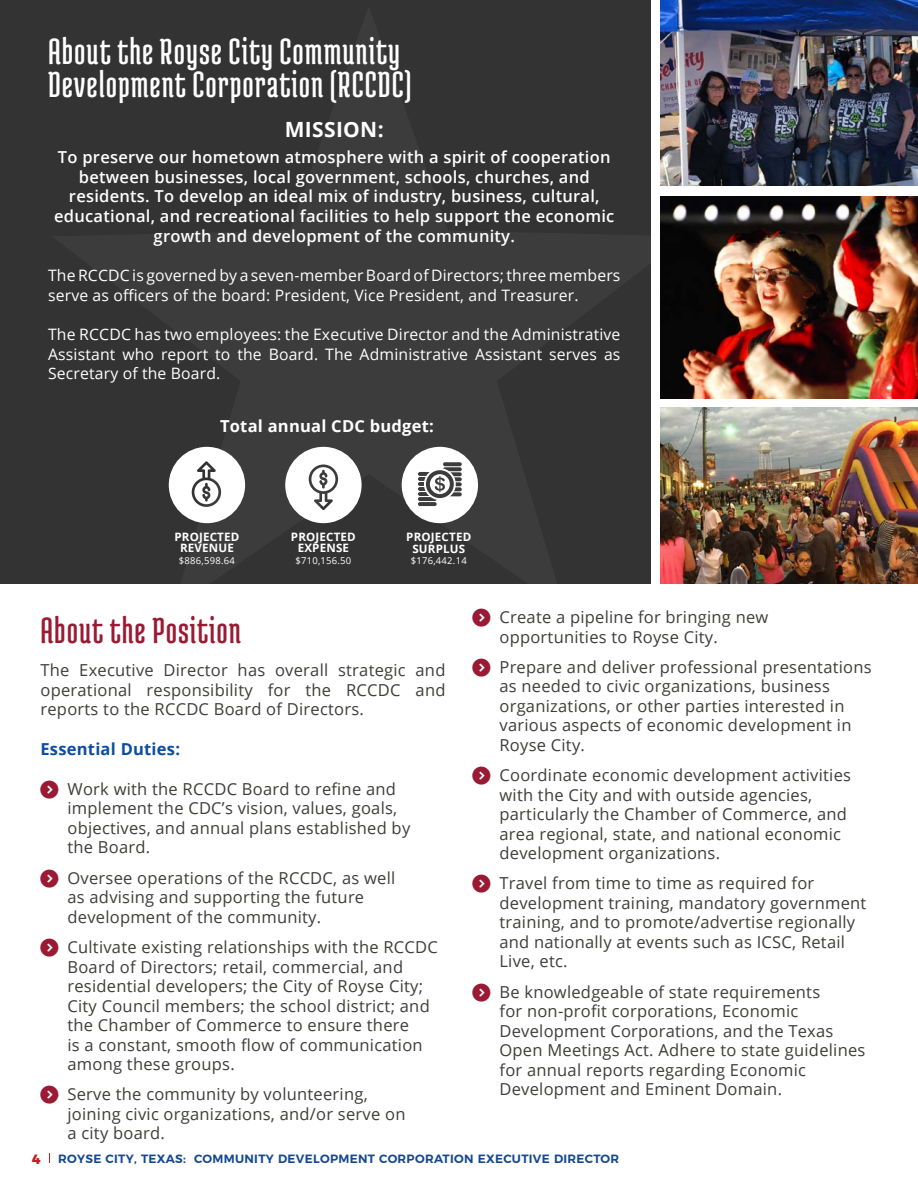
<style>
.page{position:relative;width:918px;height:1188px;background:#fff}
.page>*{position:absolute;margin:0;border:0;box-sizing:border-box;transform-origin:0 0}
.Paragraph_Header{font:39px/33px "Medula One";letter-spacing:.025em;color:#fff}
.Paragraph_Header-2{font:39px "Medula One";letter-spacing:.025em;color:#9a1a33}
.Main_Body-No_drop_ca{font:700 21px "Open Sans";letter-spacing:.015em;color:#fff}
.Main_Body-No_drop_ca-2{font:16.5px/19.5px "Open Sans";letter-spacing:.015em;color:#3d3d3a}
.Main_Body-No_drop_ca-3{font:600 16.5px/19.5px "Open Sans";letter-spacing:.015em;color:#fff;text-align:center}
.Main_Body-No_drop_ca-4{font:700 16.5px "Open Sans";letter-spacing:.015em;color:#fff}
.Main_Body-No_drop_ca-5{font:700 16.5px "Open Sans";letter-spacing:.015em;color:#0c4da2}
.Main_Body-No_drop_ca-6{font:15.75px/19.5px "Open Sans";letter-spacing:.01em;color:#fff}
.t1{font:800 13.5px "Montserrat";color:#c32025}
.t2{font:600 12px "Montserrat";letter-spacing:.025em;color:#154891}
.t3{font:700 11.55px/11.6px "Open Sans";letter-spacing:.015em;color:#fff;text-align:center}
.t4{font:9.45px "Open Sans";letter-spacing:.025em;color:#fff}
</style>
<div class="page">
<div style="left:0;top:0;width:651px;height:584px;background:#323332"></div>
<svg style="left:54px;top:8px;width:597px;height:576px"></svg>
<img style="left:660px;top:0;width:258px;height:185px">
<img style="left:660px;top:197px;width:258px;height:201px">
<img style="left:660px;top:408px;width:258px;height:176px">
<svg style="left:285px;top:447px;width:77px;height:76px"></svg>
<svg style="left:169px;top:447px;width:76px;height:76px"></svg>
<svg style="left:402px;top:447px;width:76px;height:76px"></svg>
<p class="Paragraph_Header" style="left:48px;top:35px;width:365px">About the Royse City Community<br>Development Corporation (RCCDC)</p>
<p class="Main_Body-No_drop_ca" style="left:285px;top:115px;width:100px">MISSION:</p>
<p class="Main_Body-No_drop_ca-3" style="left:54px;top:147px;width:562px">To preserve our hometown atmosphere with a spirit of cooperation between businesses, local government, schools, churches, and residents. To develop an ideal mix of industry, business, cultural, educational, and recreational facilities to help support the economic growth and development of the community.</p>
<p class="Main_Body-No_drop_ca-6" style="left:48px;top:265px;width:574px">The RCCDC is governed by a seven-member Board of Directors; three members serve as officers of the board: President, Vice President, and Treasurer.</p>
<p class="Main_Body-No_drop_ca-6" style="left:48px;top:325px;width:574px;text-align:justify">The RCCDC has two employees: the Executive Director and the Administrative Assistant who report to the Board. The Administrative Assistant serves as Secretary of the Board.</p>
<p class="Main_Body-No_drop_ca-4" style="left:220px;top:414px;width:215px">Total annual CDC budget:</p>
<p class="t3" style="left:174px;top:531px;width:66px">PROJECTED<br>REVENUE</p>
<p class="t4" style="left:179px;top:554px;width:57px">$886,598.64</p>
<p class="t3" style="left:291px;top:531px;width:66px">PROJECTED<br>EXPENSE</p>
<p class="t4" style="left:295px;top:554px;width:57px">$710,156.50</p>
<p class="t3" style="left:406px;top:531px;width:66px">PROJECTED<br>SURPLUS</p>
<p class="t4" style="left:411px;top:554px;width:57px">$176,442.14</p>
<p class="Paragraph_Header-2" style="left:40px;top:610px;width:202px">About the Position</p>
<p class="Main_Body-No_drop_ca-2" style="left:40px;top:660px;width:407px;text-align:justify">The Executive Director has overall strategic and operational responsibility for the RCCDC and reports to the RCCDC Board of Directors.</p>
<p class="Main_Body-No_drop_ca-5" style="left:40px;top:738px;width:141px">Essential Duties:</p>
<p class="Main_Body-No_drop_ca-2" style="left:68px;top:779px;width:344px">Work with the RCCDC Board to refine and implement the CDC’s vision, values, goals, objectives, and annual plans established by the Board.</p>
<p class="Main_Body-No_drop_ca-2" style="left:68px;top:868px;width:329px">Oversee operations of the RCCDC, as well as advising and supporting the future development of the community.</p>
<p class="Main_Body-No_drop_ca-2" style="left:68px;top:937px;width:372px">Cultivate existing relationships with the RCCDC Board of Directors; retail, commercial, and residential developers; the City of Royse City; City Council members; the school district; and the Chamber of Commerce to ensure there<br>is a constant, smooth flow of communication among these groups.</p>
<p class="Main_Body-No_drop_ca-2" style="left:68px;top:1084px;width:339px">Serve the community by volunteering, joining civic organizations, and/or serve on a city board.</p>
<p class="Main_Body-No_drop_ca-2" style="left:500px;top:607px;width:270px">Create a pipeline for bringing new opportunities to Royse City.</p>
<p class="Main_Body-No_drop_ca-2" style="left:500px;top:657px;width:374px">Prepare and deliver professional presentations as needed to civic organizations, business organizations, or other parties interested in various aspects of economic development in Royse City.</p>
<p class="Main_Body-No_drop_ca-2" style="left:500px;top:765px;width:353px">Coordinate economic development activities with the City and with outside agencies, particularly the Chamber of Commerce, and area regional, state, and national economic development organizations.</p>
<p class="Main_Body-No_drop_ca-2" style="left:500px;top:873px;width:368px">Travel from time to time as required for development training, mandatory government training, and to promote/advertise regionally and nationally at events such as ICSC, Retail Live, etc.</p>
<p class="Main_Body-No_drop_ca-2" style="left:500px;top:982px;width:367px">Be knowledgeable of state requirements<br>for non-profit corporations, Economic Development Corporations, and the Texas Open Meetings Act. Adhere to state guidelines for annual reports regarding Economic Development and Eminent Domain.</p>
<p class="t1" style="left:32px;top:1148px;width:10px">4</p>
<p class="t2" style="left:58px;top:1149px;width:563px">ROYSE CITY, TEXAS: COMMUNITY DEVELOPMENT CORPORATION EXECUTIVE DIRECTOR</p>
</div>
